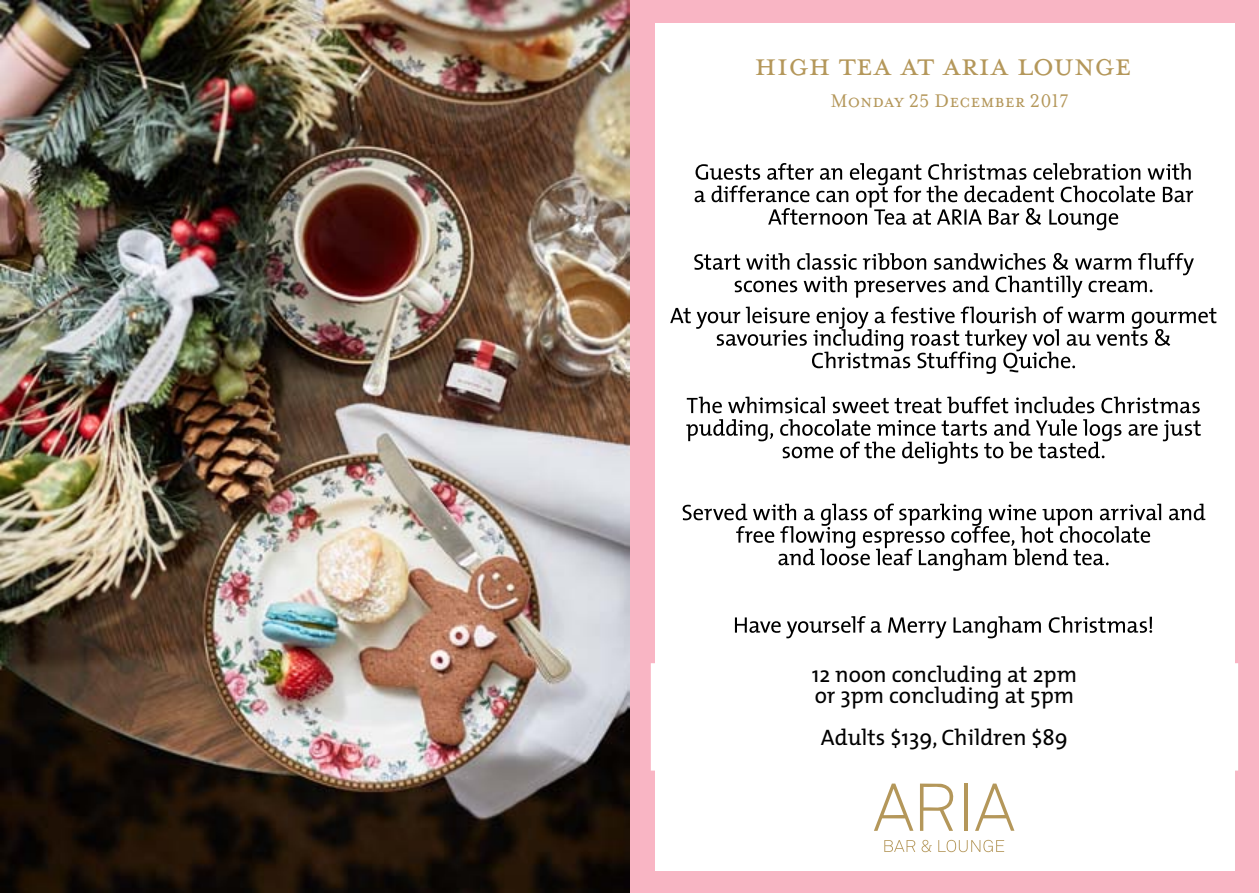
<style>
.page{position:relative;width:1259px;height:893px;background:#fff}
.page>*{position:absolute;margin:0;border:0;box-sizing:border-box;transform-origin:0 0}
.t1{font:36px "Mrs Eaves Small Caps";color:#b4975a}
.t2{font:22.5px/21px "The Mix";color:#000}
.t3{font:21px "Mrs Eaves Small Caps";color:#b4975a}
</style>
<div class="page">
<div style="left:630px;top:0;width:629px;height:893px;background:#f9b5c4"></div>
<div style="left:655px;top:23px;width:579px;height:847px;background:#fff"></div>
<svg style="left:735px;top:616px;width:417px;height:22px"></svg>
<svg style="left:682px;top:504px;width:523px;height:67px"></svg>
<svg style="left:686px;top:419px;width:514px;height:45px"></svg>
<svg style="left:687px;top:397px;width:512px;height:16px"></svg>
<svg style="left:670px;top:307px;width:546px;height:67px"></svg>
<svg style="left:694px;top:253px;width:500px;height:45px"></svg>
<svg style="left:694px;top:163px;width:499px;height:67px"></svg>
<hr style="left:964px;top:784px;width:3px;height:47px;background:#b4975a">
<svg style="left:920px;top:784px;width:34px;height:47px"></svg>
<svg style="left:874px;top:784px;width:39px;height:47px"></svg>
<svg style="left:975px;top:784px;width:39px;height:47px"></svg>
<svg style="left:884px;top:840px;width:31px;height:12px"></svg>
<svg style="left:921px;top:840px;width:10px;height:12px"></svg>
<svg style="left:938px;top:840px;width:66px;height:12px"></svg>
<div style="left:651px;top:664px;width:586px;height:106px;background:#fff"></div>
<img style="left:0;top:0;width:629px;height:892px">
<h1 class="t1" style="left:754px;top:45px;width:379px">high tea at aria lounge</h1>
<p class="t3" style="left:830px;top:89px;width:240px">Monday 25 December 2017</p>
<p class="t2" style="left:812px;top:664px;width:267px">12 noon concluding at 2pm or 3pm concluding at 5pm</p>
<p class="t2" style="left:821px;top:727px;width:249px">Adults $139, Children $89</p>
</div>
